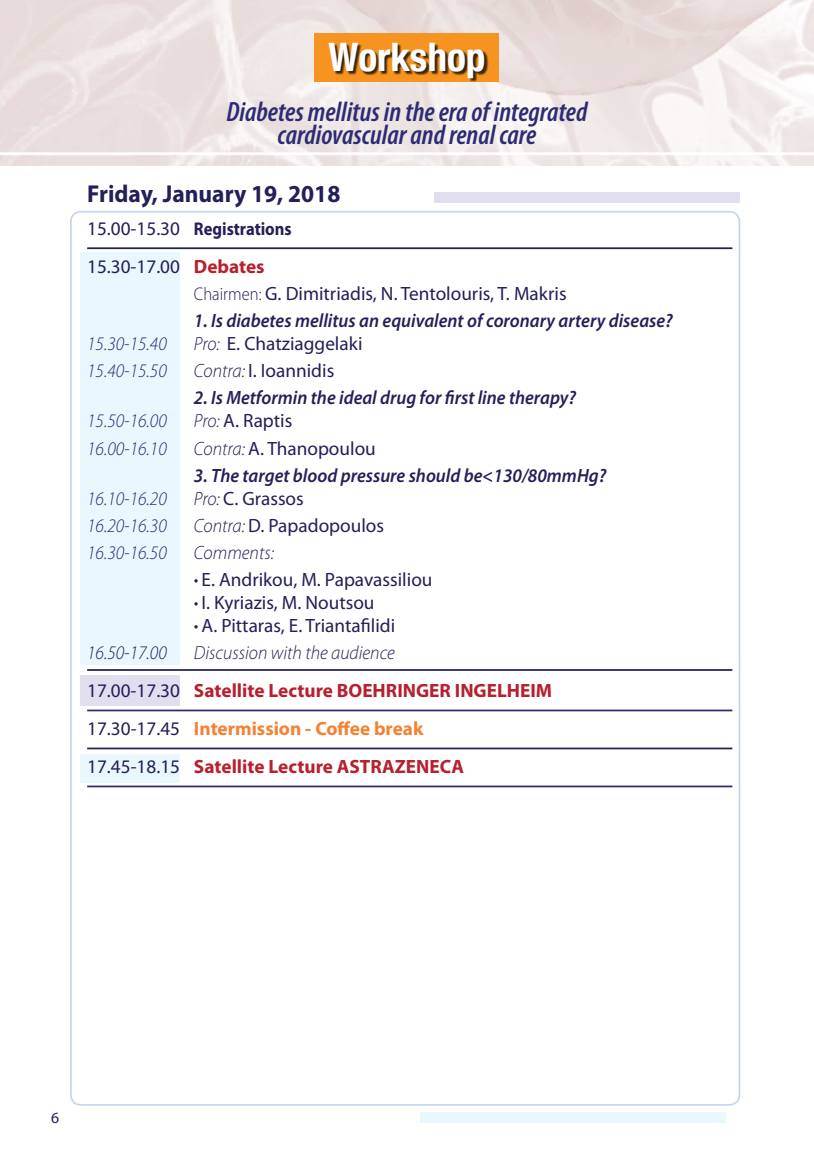
<style>
.page{position:relative;width:814px;height:1166px;background:#fff}
.page>*{position:absolute;margin:0;border:0;box-sizing:border-box;transform-origin:0 0}
.t1{font:700 condensed 42px "Helvetica Neue Greek";color:#fff}
.t2{font:italic 600 condensed 28px/22.8px "Myriad Pro";color:#2d2b74;text-align:center}
.t3{font:700 24.5px "Myriad Pro";color:#231f59;scale:.96 1}
.t4{font:19.25px/27.1px "Myriad Pro";color:#231f59}
.t5{font:italic 600 19.25px "Myriad Pro";color:#231f59;scale:.95 1}
.t6{font:700 19.25px/38px "Myriad Pro";color:#b7202e}
.t7{font:italic 300 19.25px "Myriad Pro";color:#2d2b74;scale:.95 1}
.t8{font:italic 300 19.25px "Myriad Pro";color:#231f59;scale:.95 1}
.t9{font:700 18.38px "Myriad Pro";color:#231f59;scale:.9 1}
.t10{font:15.75px "Myriad Pro";color:#231f59}
.s1{font-weight:400;font-size:19.25px}
.s2{font-weight:700;color:#b7202e}
.s3{font-weight:300;font-size:18.38px}
.s4{font-weight:300;font-style:italic}
.s5{font-weight:300;font-style:italic;color:#231f59}
.s6{font-weight:400;color:#231f59}
.s7{color:#f58232}
</style>
<div class="page">
<div style="left:434px;top:192px;width:305px;height:10px;background:#e0deef"></div>
<div style="left:420px;top:1112px;width:305px;height:10px;background:#e9f7fe"></div>
<div style="left:81px;top:253px;width:99px;height:412px;background:#e9f7fe"></div>
<div style="left:81px;top:675px;width:99px;height:30px;background:#e0deef"></div>
<div style="left:81px;top:754px;width:99px;height:28px;background:#e9f7fe"></div>
<hr style="left:87px;top:247px;width:645px;height:2px;background:#231f59">
<hr style="left:87px;top:669px;width:645px;height:2px;background:#231f59">
<hr style="left:87px;top:709px;width:645px;height:2px;background:#2d2b74">
<hr style="left:87px;top:747px;width:645px;height:2px;background:#231f59">
<hr style="left:87px;top:785px;width:645px;height:2px;background:#2d2b74">
<img style="left:0;top:0;width:814px;height:165px">
<hr style="left:0;top:152px;width:814px;height:3px;background:#fff">
<div style="left:315px;top:33px;width:184px;height:49px;background:#f79421"></div>
<div style="left:330px;top:44px;width:158px;height:38px;background:#000;opacity:.75"></div>
<h1 class="t1" style="left:328px;top:35px;width:158px">Workshop</h1>
<h2 class="t2" style="left:226px;top:100px;width:362px">Diabetes mellitus in the era of integrated cardiovascular and renal care</h2>
<p class="t3" style="left:87px;top:178px;width:265px">Friday, January 19, 2018</p>
<p class="t9" style="left:87px;top:217px;width:229px"><span class="s1">15.00-15.30</span> Registrations</p>
<p class="t4" style="left:194px;top:253px;width:374px;text-indent:-107px">15.30-17.00 <span class="s2">Debates<br></span><span class="s3">Chairmen:</span> G. Dimitriadis, N. Tentolouris, T. Makris</p>
<p class="t5" style="left:194px;top:308px;width:505px">1. Is diabetes mellitus an equivalent of coronary artery disease?</p>
<p class="t7" style="left:87px;top:332px;width:85px">15.30-15.40</p>
<p class="t4" style="left:194px;top:330px;width:170px"><span class="s4">Pro:</span> E. Chatziaggelaki</p>
<p class="t7" style="left:87px;top:359px;width:85px">15.40-15.50</p>
<p class="t4" style="left:194px;top:357px;width:142px"><span class="s4">Contra:</span> I. Ioannidis</p>
<p class="t5" style="left:194px;top:386px;width:403px">2. Is Metformin the ideal drug for first line therapy?</p>
<p class="t7" style="left:87px;top:409px;width:85px">15.50-16.00</p>
<p class="t4" style="left:194px;top:407px;width:100px"><span class="s4">Pro:</span> A. Raptis</p>
<p class="t7" style="left:87px;top:436px;width:85px">16.00-16.10</p>
<p class="t4" style="left:194px;top:434px;width:183px"><span class="s4">Contra:</span> A. Thanopoulou</p>
<p class="t5" style="left:194px;top:463px;width:435px">3. The target blood pressure should be&lt;130/80mmHg?</p>
<p class="t7" style="left:87px;top:487px;width:85px">16.10-16.20</p>
<p class="t4" style="left:194px;top:484px;width:111px"><span class="s4">Pro:</span> C. Grassos</p>
<p class="t7" style="left:87px;top:514px;width:85px">16.20-16.30</p>
<p class="t4" style="left:194px;top:511px;width:192px"><span class="s4">Contra:</span> D. Papadopoulos</p>
<p class="t7" style="left:87px;top:541px;width:85px">16.30-16.50</p>
<p class="t8" style="left:194px;top:541px;width:86px">Comments:</p>
<p class="t4" style="left:194px;top:565px;width:240px"><span class="s4">•</span> E. Andrikou, M. Papavassiliou</p>
<p class="t4" style="left:194px;top:589px;width:182px"><span class="s4">•</span> I. Kyriazis, M. Noutsou</p>
<p class="t4" style="left:194px;top:612px;width:203px"><span class="s4">•</span> A. Pittaras, E. Triantafilidi</p>
<p class="t8" style="left:87px;top:641px;width:85px">16.50-17.00</p>
<p class="t6" style="left:87px;top:633px;width:466px;text-indent:107px"><span class="s5">Discussion with the audience<br></span><span class="s6">17.00-17.30</span> Satellite Lecture BOEHRINGER INGELHEIM <span class="s6">17.30-17.45</span> <span class="s7">Intermission - Coffee break<br></span><span class="s6">17.45-18.15</span> Satellite Lecture ASTRAZENECA</p>
<p class="t10" style="left:51px;top:1107px;width:10px">6</p>
</div>
